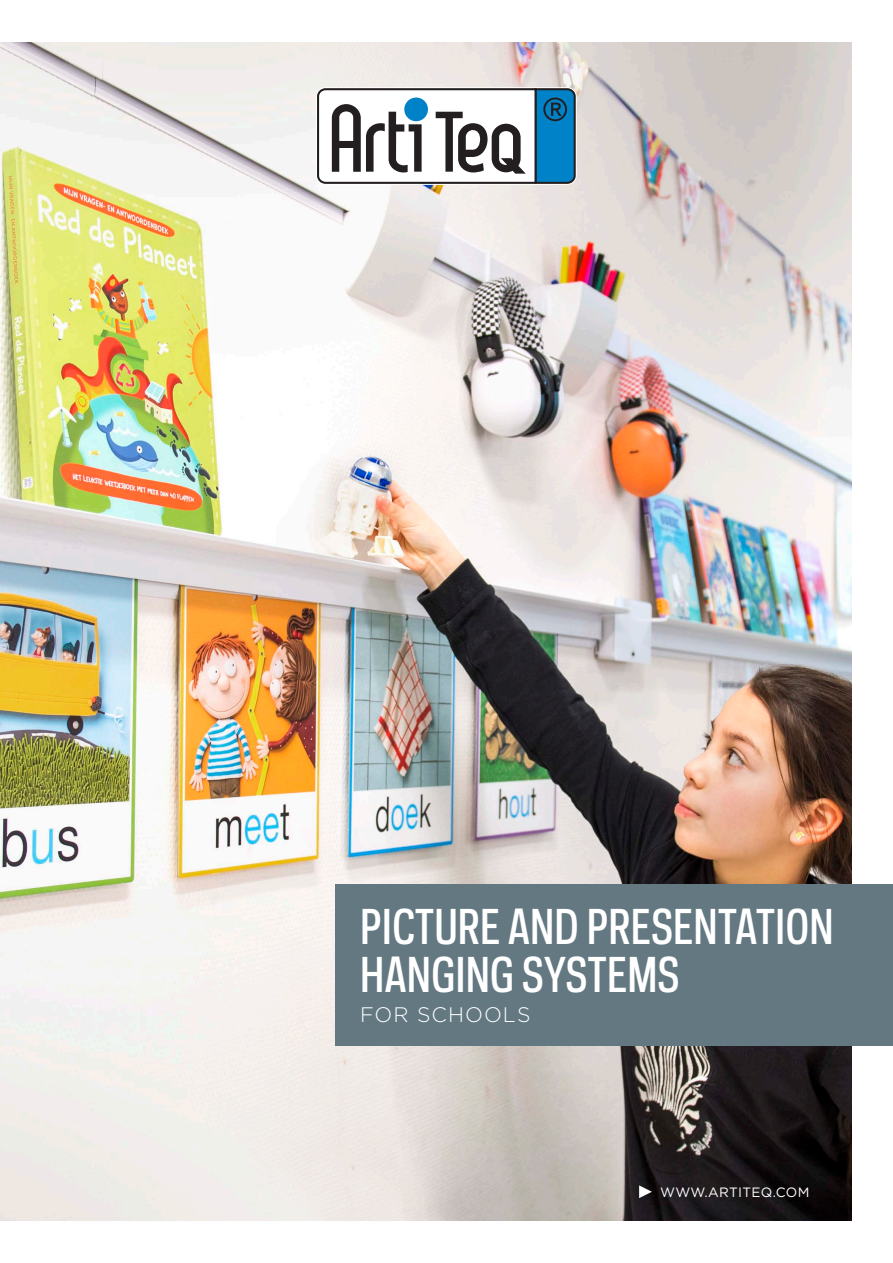
<style>
.page{position:relative;width:893px;height:1263px;background:#fff}
.page>*{position:absolute;margin:0;border:0;box-sizing:border-box;transform-origin:0 0}
.t1{font:500 45px/48px "Galaxie Polaris Condensed";color:#fff}
.t2{font:300 21px "Gotham";letter-spacing:.05em;color:#fff}
.Tabel_tekst-kl{font:13.5px "Gotham";letter-spacing:.025em;color:#fff}
</style>
<div class="page">
<img style="left:0;top:43px;width:852px;height:1177px">
<div style="left:336px;top:884px;width:557px;height:162px;background:#647882"></div>
<svg style="left:316px;top:87px;width:261px;height:98px"></svg>
<svg style="left:639px;top:1185px;width:13px;height:13px"></svg>
<p class="t1" style="left:360px;top:901px;width:475px">PICTURE AND PRESENTATION<br>HANGING SYSTEMS</p>
<p class="t2" style="left:360px;top:1001px;width:172px">FOR SCHOOLS</p>
<p class="Tabel_tekst-kl" style="left:660px;top:1184px;width:151px">WWW.ARTITEQ.COM</p>
</div>
